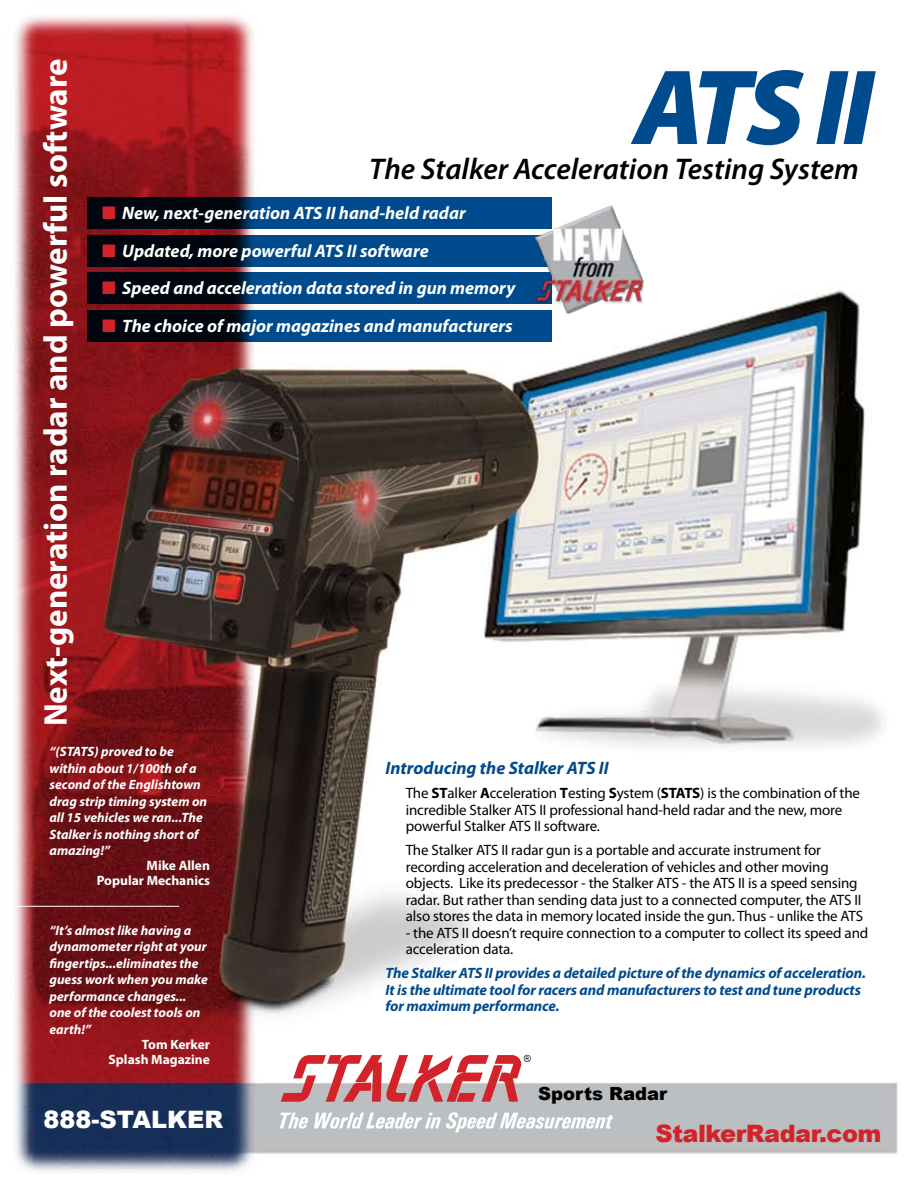
<style>
.page{position:relative;width:918px;height:1188px;background:#fff}
.page>*{position:absolute;margin:0;border:0;box-sizing:border-box;transform-origin:0 0}
.t1{font:italic 900 108px "Myriad Pro";color:#004b8d}
.t2{font:700 33px "Myriad Pro";color:#fff}
.t3{font:italic 600 30px "Myriad Pro";color:#000}
.t4{font:900 24px "Arial";letter-spacing:-.02em;color:#d2232a}
.t5{font:900 24px "Arial";color:#fff}
.t6{font:italic 700 18px "Myriad Pro";color:#fff}
.t7{font:italic 700 18px "Myriad Pro";color:#004b8d}
.t8{font:900 18px "Arial";color:#000}
.t9{font:15px/16.5px "Myriad Pro";letter-spacing:-.01em;color:#000}
.t10{font:italic 700 15px/16.5px "Myriad Pro";letter-spacing:-.01em;color:#004b8d}
.t11{font:italic 700 13.5px/16.5px "Myriad Pro";color:#fff}
.t12{font:700 13.5px/15px "Myriad Pro";color:#fff;text-align:right}
.s1{color:#d2232a}
.s2{font-weight:700}
</style>
<div class="page">
<img style="left:14px;top:16px;width:884px;height:1156px">
<svg style="left:87px;top:197px;width:464px;height:32px;background:#003260"></svg>
<svg style="left:87px;top:235px;width:444px;height:32px;background:#00325f"></svg>
<svg style="left:87px;top:272px;width:444px;height:32px;background:#00325f"></svg>
<svg style="left:87px;top:310px;width:464px;height:32px;background:#003361"></svg>
<svg style="left:280px;top:1112px;width:333px;height:21px"></svg>
<svg style="left:281px;top:1055px;width:250px;height:47px"></svg>
<img style="left:531px;top:201px;width:117px;height:117px">
<hr style="left:13px;top:906px;width:166px;height:1px;background:#fff">
<h2 class="t2" style="left:34px;top:726px;width:669px;rotate:-90deg">Next-generation radar and powerful software</h2>
<h1 class="t1" style="left:634px;top:36px;width:242px">ATS II</h1>
<h3 class="t3" style="left:369px;top:149px;width:491px">The Stalker Acceleration Testing System</h3>
<p class="t6" style="left:102px;top:202px;width:365px"><span class="s1">■</span> New, next-generation ATS II hand-held radar</p>
<p class="t6" style="left:102px;top:239px;width:328px"><span class="s1">■</span> Updated, more powerful ATS II software</p>
<p class="t6" style="left:102px;top:277px;width:415px"><span class="s1">■</span> Speed and acceleration data stored in gun memory</p>
<p class="t6" style="left:102px;top:314px;width:412px"><span class="s1">■</span> The choice of major magazines and manufacturers</p>
<p class="t11" style="left:50px;top:743px;width:159px">“(STATS) proved to be within about 1/100th of a second of the Englishtown drag strip timing system on all 15 vehicles we ran...The<br>Stalker is nothing short of amazing!”</p>
<p class="t12" style="left:97px;top:858px;width:115px">Mike Allen<br>Popular Mechanics</p>
<p class="t11" style="left:50px;top:922px;width:160px">“It’s almost like having a dynamometer right at your fingertips...eliminates the guess work when you make performance changes... one of the coolest tools on earth!”</p>
<p class="t12" style="left:109px;top:1036px;width:103px">Tom Kerker<br>Splash Magazine</p>
<h3 class="t5" style="left:44px;top:1102px;width:181px">888-STALKER</h3>
<p class="t7" style="left:386px;top:756px;width:225px">Introducing the Stalker ATS II</p>
<p class="t9" style="left:406px;top:784px;width:456px">The <span class="s2">ST</span>alker <span class="s2">A</span>cceleration <span class="s2">T</span>esting <span class="s2">S</span>ystem (<span class="s2">STATS</span>) is the combination of the incredible Stalker ATS II professional hand-held radar and the new, more powerful Stalker ATS II software.</p>
<p class="t9" style="left:406px;top:841px;width:459px">The Stalker ATS II radar gun is a portable and accurate instrument for recording acceleration and deceleration of vehicles and other moving objects. Like its predecessor - the Stalker ATS - the ATS II is a speed sensing radar. But rather than sending data just to a connected computer, the ATS II also stores the data in memory located inside the gun. Thus - unlike the ATS</p>
<p class="t9" style="left:406px;top:924px;width:464px">- the ATS II doesn’t require connection to a computer to collect its speed and acceleration data.</p>
<p class="t10" style="left:386px;top:964px;width:482px">The Stalker ATS II provides a detailed picture of the dynamics of acceleration.<br>It is the ultimate tool for racers and manufacturers to test and tune products for maximum performance.</p>
<p class="t8" style="left:538px;top:1081px;width:130px">Sports Radar</p>
<h3 class="t4" style="left:656px;top:1116px;width:228px">StalkerRadar.com</h3>
</div>
